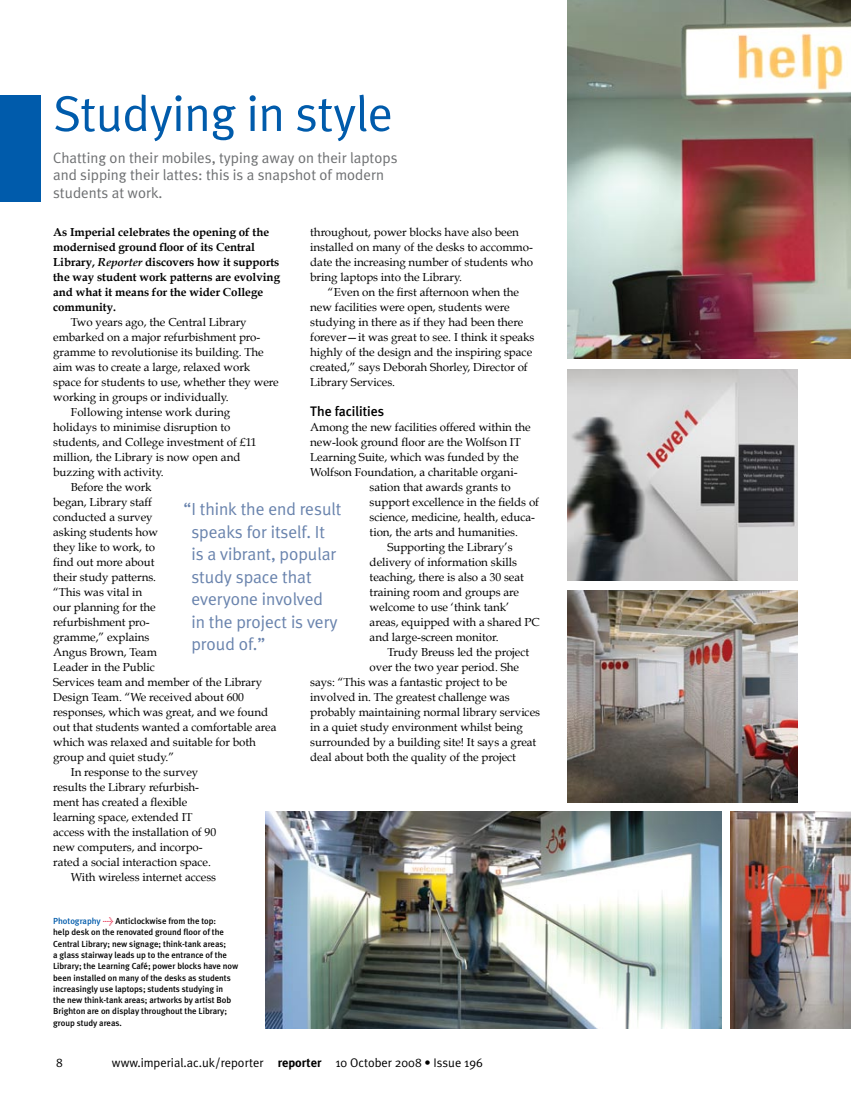
<style>
.page{position:relative;width:851px;height:1117px;background:#fff}
.page>*{position:absolute;margin:0;border:0;box-sizing:border-box;transform-origin:0 0}
.t1{font:50px "Meta Plus Normal";letter-spacing:-.01em;color:#005bab}
.t2{font:17.5px/22.5px "Meta Plus Normal";letter-spacing:-.005em;color:#6983ad}
.t3{font:15px/17.5px "Meta Plus Normal";color:#6d6f71}
.t4{font:500 13.75px "Meta Plus";letter-spacing:-.005em;color:#000}
.t5{font:12.5px "Meta Plus Normal";color:#000}
.t6{font:11.5px/15px "Book Antiqua";letter-spacing:-.005em;color:#000}
.t7{font:700 11.5px/15px "Book Antiqua";letter-spacing:-.005em;color:#000}
.t8{font:500 8.75px/11.2px "Meta Plus";letter-spacing:-.005em;color:#000}
.s1{font-style:italic}
.s2{color:#005bab}
.s3{color:#e4294a}
.s4{font-family:"Meta Plus";font-weight:700}
</style>
<div class="page">
<img style="left:730px;top:811px;width:120px;height:216px">
<img style="left:266px;top:811px;width:455px;height:216px">
<img style="left:567px;top:370px;width:230px;height:210px">
<img style="left:567px;top:0;width:283px;height:358px">
<img style="left:567px;top:590px;width:230px;height:211px">
<div style="left:0;top:95px;width:41px;height:106px;background:#005bab"></div>
<h1 class="t1" style="left:53px;top:85px;width:341px">Studying in style</h1>
<h3 class="t3" style="left:53px;top:148px;width:346px">Chatting on their mobiles, typing away on their laptops and sipping their lattes: this is a snapshot of modern students at work.</h3>
<p class="t6" style="left:310px;top:224px;width:224px">throughout, power blocks have also been installed on many of the desks to accommo&shy;date the increasing number of students who bring laptops into the Library.</p>
<p class="t6" style="left:310px;top:284px;width:226px;text-indent:18px">“Even on the first afternoon when the new facilities were open, students were studying in there as if they had been there forever—it was great to see. I think it speaks highly of the design and the inspiring space created,” says Deborah Shorley, Director of Library Services.</p>
<p class="t4" style="left:310px;top:403px;width:75px">The facilities</p>
<p class="t6" style="left:310px;top:419px;width:222px">Among the new facilities offered within the</p>
<p class="t6" style="left:310px;top:434px;width:212px">new-look ground floor are the Wolfson IT</p>
<p class="t6" style="left:310px;top:449px;width:210px">Learning Suite, which was funded by the</p>
<p class="t6" style="left:310px;top:464px;width:209px">Wolfson Foundation, a charitable organi-</p>
<p class="t6" style="left:369px;top:479px;width:143px">sation that awards grants to</p>
<p class="t6" style="left:369px;top:494px;width:171px">support excellence in the fields of</p>
<p class="t6" style="left:369px;top:509px;width:167px">science, medicine, health, educa-</p>
<p class="t6" style="left:369px;top:524px;width:150px">tion, the arts and humanities.</p>
<p class="t6" style="left:387px;top:539px;width:127px">Supporting the Library’s</p>
<p class="t6" style="left:369px;top:554px;width:149px">delivery of information skills</p>
<p class="t6" style="left:369px;top:569px;width:156px">teaching, there is also a 30 seat</p>
<p class="t6" style="left:369px;top:584px;width:151px">training room and groups are</p>
<p class="t6" style="left:369px;top:599px;width:141px">welcome to use ‘think tank’</p>
<p class="t6" style="left:369px;top:614px;width:171px">areas, equipped with a shared PC</p>
<p class="t6" style="left:369px;top:629px;width:131px">and large-screen monitor.</p>
<p class="t6" style="left:387px;top:644px;width:143px">Trudy Breuss led the project</p>
<p class="t6" style="left:369px;top:659px;width:151px">over the two year period. She</p>
<p class="t6" style="left:310px;top:674px;width:199px">says: “This was a fantastic project to be</p>
<p class="t6" style="left:310px;top:689px;width:201px">involved in. The greatest challenge was</p>
<p class="t6" style="left:310px;top:704px;width:231px">probably maintaining normal library services</p>
<p class="t6" style="left:310px;top:719px;width:214px">in a quiet study environment whilst being</p>
<p class="t6" style="left:310px;top:734px;width:227px">surrounded by a building site! It says a great</p>
<p class="t6" style="left:310px;top:749px;width:207px">deal about both the quality of the project</p>
<p class="t7" style="left:53px;top:225px;width:228px">As Imperial celebrates the opening of the modernised ground floor of its Central Library, <span class="s1">Reporter</span> discovers how it supports the way student work patterns are evolving and what it means for the wider College community.</p>
<p class="t6" style="left:71px;top:314px;width:177px">Two years ago, the Central Library</p>
<p class="t6" style="left:53px;top:329px;width:209px">embarked on a major refurbishment pro-</p>
<p class="t6" style="left:53px;top:344px;width:212px">gramme to revolutionise its building. The</p>
<p class="t6" style="left:53px;top:359px;width:199px">aim was to create a large, relaxed work</p>
<p class="t6" style="left:53px;top:374px;width:227px">space for students to use, whether they were</p>
<p class="t6" style="left:53px;top:389px;width:177px">working in groups or individually.</p>
<p class="t6" style="left:71px;top:404px;width:161px">Following intense work during</p>
<p class="t6" style="left:53px;top:419px;width:179px">holidays to minimise disruption to</p>
<p class="t6" style="left:53px;top:434px;width:205px">students, and College investment of £11</p>
<p class="t6" style="left:53px;top:449px;width:189px">million, the Library is now open and</p>
<p class="t6" style="left:53px;top:464px;width:112px">buzzing with activity.</p>
<p class="t6" style="left:71px;top:479px;width:82px">Before the work</p>
<p class="t6" style="left:53px;top:494px;width:100px">began, Library staff</p>
<p class="t6" style="left:53px;top:509px;width:101px">conducted a survey</p>
<p class="t6" style="left:53px;top:524px;width:106px">asking students how</p>
<p class="t6" style="left:53px;top:539px;width:103px">they like to work, to</p>
<p class="t6" style="left:53px;top:554px;width:103px">find out more about</p>
<p class="t6" style="left:53px;top:569px;width:104px">their study patterns.</p>
<p class="t6" style="left:53px;top:584px;width:90px">“This was vital in</p>
<p class="t6" style="left:53px;top:599px;width:104px">our planning for the</p>
<p class="t6" style="left:53px;top:614px;width:98px">refurbishment pro-</p>
<p class="t6" style="left:53px;top:629px;width:98px">gramme,” explains</p>
<p class="t6" style="left:53px;top:644px;width:105px">Angus Brown, Team</p>
<p class="t6" style="left:53px;top:659px;width:103px">Leader in the Public</p>
<p class="t6" style="left:53px;top:674px;width:210px">Services team and member of the Library</p>
<p class="t6" style="left:53px;top:689px;width:192px">Design Team. “We received about 600</p>
<p class="t6" style="left:53px;top:704px;width:216px">responses, which was great, and we found</p>
<p class="t6" style="left:53px;top:719px;width:225px">out that students wanted a comfortable area</p>
<p class="t6" style="left:53px;top:734px;width:204px">which was relaxed and suitable for both</p>
<p class="t6" style="left:53px;top:749px;width:122px">group and quiet study.”</p>
<p class="t6" style="left:71px;top:764px;width:129px">In response to the survey</p>
<p class="t6" style="left:53px;top:779px;width:147px">results the Library refurbish-</p>
<p class="t6" style="left:53px;top:794px;width:136px">ment has created a flexible</p>
<p class="t6" style="left:53px;top:809px;width:141px">learning space, extended IT</p>
<p class="t6" style="left:53px;top:824px;width:164px">access with the installation of 90</p>
<p class="t6" style="left:53px;top:839px;width:151px">new computers, and incorpo-</p>
<p class="t6" style="left:53px;top:854px;width:159px">rated a social interaction space.</p>
<p class="t6" style="left:71px;top:869px;width:147px">With wireless internet access</p>
<h2 class="t2" style="left:191px;top:497px;width:151px;text-indent:-8px">“I think the end result speaks for itself. It is a vibrant, popular study space that everyone involved<br>in the project is very proud of.”</h2>
<p class="t8" style="left:53px;top:915px;width:187px"><span class="s2">Photography</span> <span class="s3">&gt;</span> Anticlockwise from the top:<br>help desk on the renovated ground floor of the Central Library; new signage; think-tank areas;<br>a glass stairway leads up to the entrance of the Library; the Learning Café; power blocks have now been installed on many of the desks as students increasingly use laptops; students studying in<br>the new think-tank areas; artworks by artist Bob Brighton are on display throughout the Library; group study areas.</p>
<p class="t5" style="left:56px;top:1054px;width:8px">8</p>
<p class="t5" style="left:112px;top:1054px;width:372px">www.imperial.ac.uk/reporter <span class="s4">reporter</span> 10 October 2008 • Issue 196</p>
</div>
